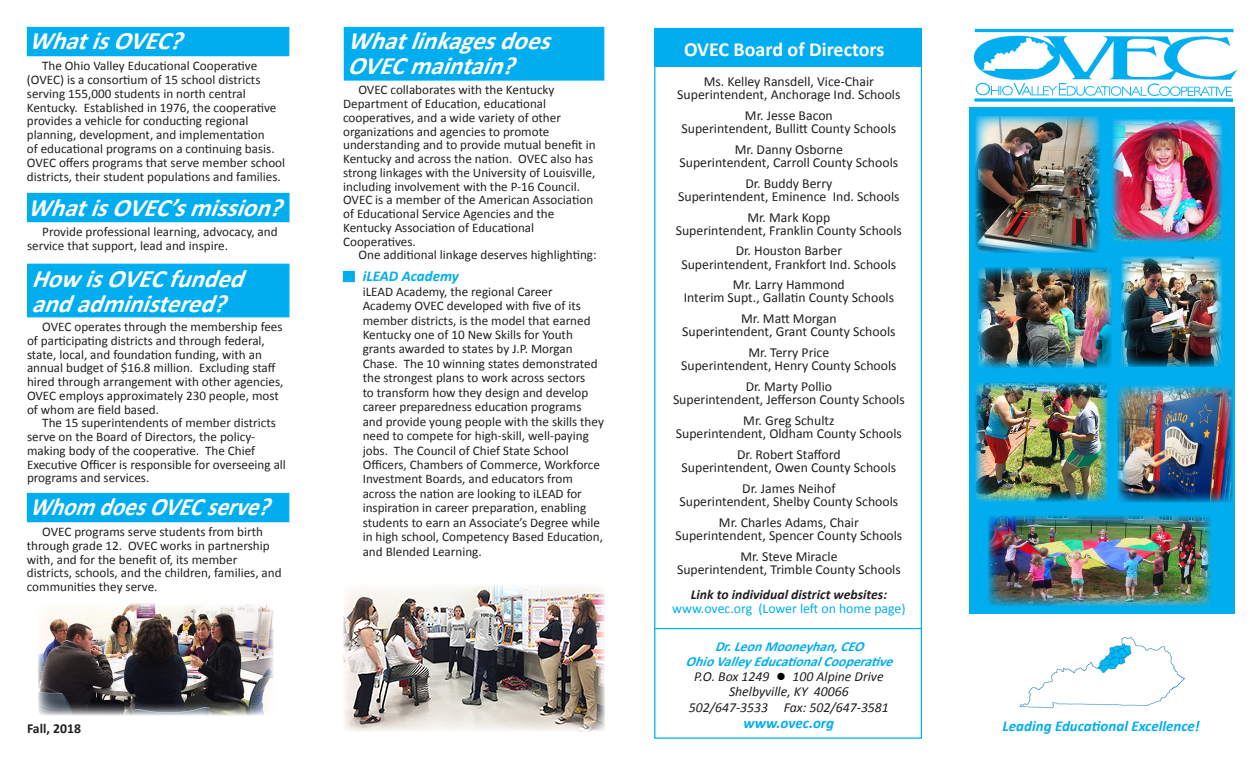
<style>
.page{position:relative;width:1260px;height:765px;background:#fff}
.page>*{position:absolute;margin:0;border:0;box-sizing:border-box;transform-origin:0 0}
.t1{font:italic 700 25px/25px "Calibri";color:#fff}
.t2{font:italic 700 25px "Calibri";color:#fff;scale:.92 1}
.t3{font:700 20px "Calibri";color:#fff}
.t4{font:italic 700 15px "Calibri";color:#00aeef}
.t5{font:13.75px/13.1px "Calibri";color:#231f20;text-align:center}
.t6{font:italic 13.75px/15.1px "Calibri";color:#231f20;text-align:center}
.t7{font:italic 700 13.75px "Calibri";color:#231f20}
.t8{font:13.75px "Calibri";color:#00aeef}
.t9{font:700 13.75px "Calibri";color:#231f20}
.t10{font:13.12px/13.8px "Calibri";color:#231f20}
.s1{font-weight:700;color:#00aeef}
.s2{color:#000}
</style>
<div class="page">
<div style="left:654px;top:28px;width:267px;height:38px;background:#00aeef"></div>
<div style="left:27px;top:27px;width:262px;height:29px;background:#00aeef"></div>
<div style="left:969px;top:107px;width:265px;height:507px;background:#00aeef"></div>
<div style="left:654px;top:28px;width:268px;height:711px;border:1px solid #00aeef"></div>
<img style="left:974px;top:28px;width:264px;height:75px">
<hr style="left:655px;top:66px;width:267px;height:1px;background:#00aeef">
<hr style="left:655px;top:628px;width:267px;height:1px;background:#00aeef">
<div style="left:343px;top:271px;width:12px;height:11px;background:#00aeef;border:1px solid #00aeef"></div>
<div style="left:27px;top:193px;width:263px;height:29px;background:#00aeef"></div>
<div style="left:27px;top:264px;width:263px;height:53px;background:#00aeef"></div>
<div style="left:27px;top:493px;width:262px;height:29px;background:#00aeef"></div>
<div style="left:344px;top:27px;width:260px;height:54px;background:#00aeef;border:1px solid #00aeef"></div>
<img style="left:1121px;top:257px;width:101px;height:110px">
<img style="left:976px;top:382px;width:131px;height:119px">
<img style="left:976px;top:116px;width:124px;height:137px">
<img style="left:978px;top:267px;width:134px;height:101px">
<img style="left:1112px;top:120px;width:110px;height:122px">
<img style="left:1118px;top:386px;width:115px;height:117px">
<img style="left:38px;top:604px;width:235px;height:112px">
<img style="left:344px;top:584px;width:261px;height:147px">
<img style="left:988px;top:516px;width:223px;height:90px">
<img style="left:1019px;top:637px;width:166px;height:72px">
<h1 class="t1" style="left:29px;top:28px;width:166px">WhatisOVEC?</h1>
<p class="t10" style="left:27px;top:59px;width:260px;text-indent:15px">The Ohio Valley Educational Cooperative (OVEC) is a consortium of 15 school districts serving 155,000 students in north central Kentucky. Established in 1976, the cooperative provides a vehicle for conducting regional planning, development, and implementation<br>of educational programs on a continuing basis.<br>OVEC offers programs that serve member school districts, their student populations and families.</p>
<h1 class="t1" style="left:28px;top:194px;width:267px">WhatisOVEC’smission?</h1>
<p class="t10" style="left:27px;top:225px;width:252px;text-indent:15px">Provide professional learning, advocacy, and service that support, lead and inspire.</p>
<h1 class="t1" style="left:31px;top:265px;width:225px">HowisOVECfunded andadministered?</h1>
<p class="t10" style="left:27px;top:319px;width:258px;text-indent:15px">OVEC operates through the membership fees of participating districts and through federal, state, local, and foundation funding, with an annual budget of $16.8 million. Excluding staff hired through arrangement with other agencies, OVEC employs approximately 230 people, most of whom are field based.</p>
<p class="t10" style="left:27px;top:416px;width:260px;text-indent:15px">The 15 superintendents of member districts serve on the Board of Directors, the policy&shy;making body of the cooperative. The Chief Executive Officer is responsible for overseeing all programs and services.</p>
<h1 class="t2" style="left:29px;top:489px;width:275px">WhomdoesOVECserve?</h1>
<p class="t10" style="left:27px;top:524px;width:256px;text-indent:15px">OVEC programs serve students from birth through grade 12. OVEC works in partnership with, and for the benefit of, its member districts, schools, and the children, families, and communities they serve.</p>
<p class="t9" style="left:27px;top:719px;width:56px">Fall, 2018</p>
<h1 class="t1" style="left:348px;top:28px;width:215px">Whatlinkagesdoes<br>OVECmaintain?</h1>
<h2 class="t3" style="left:684px;top:35px;width:202px">OVEC Board of Directors</h2>
<p class="t5" style="left:677px;top:74px;width:225px">Ms. Kelley Ransdell, Vice-Chair<br>Superintendent, Anchorage Ind. Schools</p>
<p class="t5" style="left:682px;top:108px;width:216px">Mr. Jesse Bacon<br>Superintendent, Bullitt County Schools</p>
<p class="t5" style="left:680px;top:142px;width:220px">Mr. Danny Osborne<br>Superintendent, Carroll County Schools</p>
<p class="t5" style="left:678px;top:176px;width:223px">Dr. Buddy Berry<br>Superintendent, Eminence Ind. Schools</p>
<p class="t5" style="left:676px;top:210px;width:228px">Mr. Mark Kopp<br>Superintendent, Franklin County Schools</p>
<p class="t5" style="left:681px;top:244px;width:216px">Dr. Houston Barber<br>Superintendent, Frankfort Ind. Schools</p>
<p class="t5" style="left:684px;top:278px;width:212px">Mr. Larry Hammond<br>Interim Supt., Gallatin County Schools</p>
<p class="t5" style="left:682px;top:312px;width:215px">Mr. Matt Morgan<br>Superintendent, Grant County Schools</p>
<p class="t5" style="left:681px;top:346px;width:217px">Mr. Terry Price<br>Superintendent, Henry County Schools</p>
<p class="t5" style="left:673px;top:380px;width:233px">Dr. Marty Pollio<br>Superintendent, Jefferson County Schools</p>
<p class="t5" style="left:676px;top:413px;width:228px">Mr. Greg Schultz<br>Superintendent, Oldham County Schools</p>
<p class="t5" style="left:682px;top:447px;width:216px">Dr. Robert Stafford<br>Superintendent, Owen County Schools</p>
<p class="t5" style="left:680px;top:481px;width:220px">Dr. James Neihof<br>Superintendent, Shelby County Schools</p>
<p class="t5" style="left:676px;top:515px;width:228px">Mr. Charles Adams, Chair<br>Superintendent, Spencer County Schools</p>
<p class="t5" style="left:677px;top:549px;width:225px;line-height:13.8px">Mr. Steve Miracle<br>Superintendent, Trimble County Schools</p>
<p class="t7" style="left:691px;top:585px;width:198px">Link to individual district websites:</p>
<p class="t8" style="left:672px;top:599px;width:235px">www.ovec.org (Lower left on home page)</p>
<p class="t6" style="left:686px;top:638px;width:215px"><span class="s1">Dr.LeonMooneyhan,CEO<br>OhioValleyEducationalCooperative<br></span>P.O. Box 1249 <span class="s2">●</span> 100 Alpine Drive<br>Shelbyville, KY 40066<br>502/647-3533 Fax: 502/647-3581</p>
<p class="t4" style="left:744px;top:712px;width:92px">www.ovec.org</p>
<p class="t10" style="left:343px;top:83px;width:254px;text-indent:15px">OVEC collaborates with the Kentucky Department of Education, educational cooperatives, and a wide variety of other organizations and agencies to promote understanding and to provide mutual benefit in Kentucky and across the nation. OVEC also has strong linkages with the University of Louisville, including involvement with the P-16 Council.<br>OVEC is a member of the American Association of Educational Service Agencies and the Kentucky Association of Educational Cooperatives.</p>
<p class="t10" style="left:358px;top:248px;width:240px">One additional linkage deserves highlighting:</p>
<p class="t4" style="left:363px;top:266px;width:98px">iLEAD Academy</p>
<p class="t10" style="left:363px;top:284px;width:243px;line-height:14.5px">iLEAD Academy, the regional Career Academy OVEC developed with five of its member districts, is the model that earned Kentucky one of 10 New Skills for Youth grants awarded to states by J.P. Morgan Chase. The 10 winning states demonstrated the strongest plans to work across sectors<br>to transform how they design and develop career preparedness education programs and provide young people with the skills they need to compete for high-skill, well-paying jobs. The Council of Chief State School Officers, Chambers of Commerce, Workforce Investment Boards, and educators from across the nation are looking to iLEAD for inspiration in career preparation, enabling students to earn an Associate’s Degree while in high school, Competency Based Education, and Blended Learning.</p>
<p class="t4" style="left:1003px;top:716px;width:199px">Leading Educational Excellence!</p>
</div>
